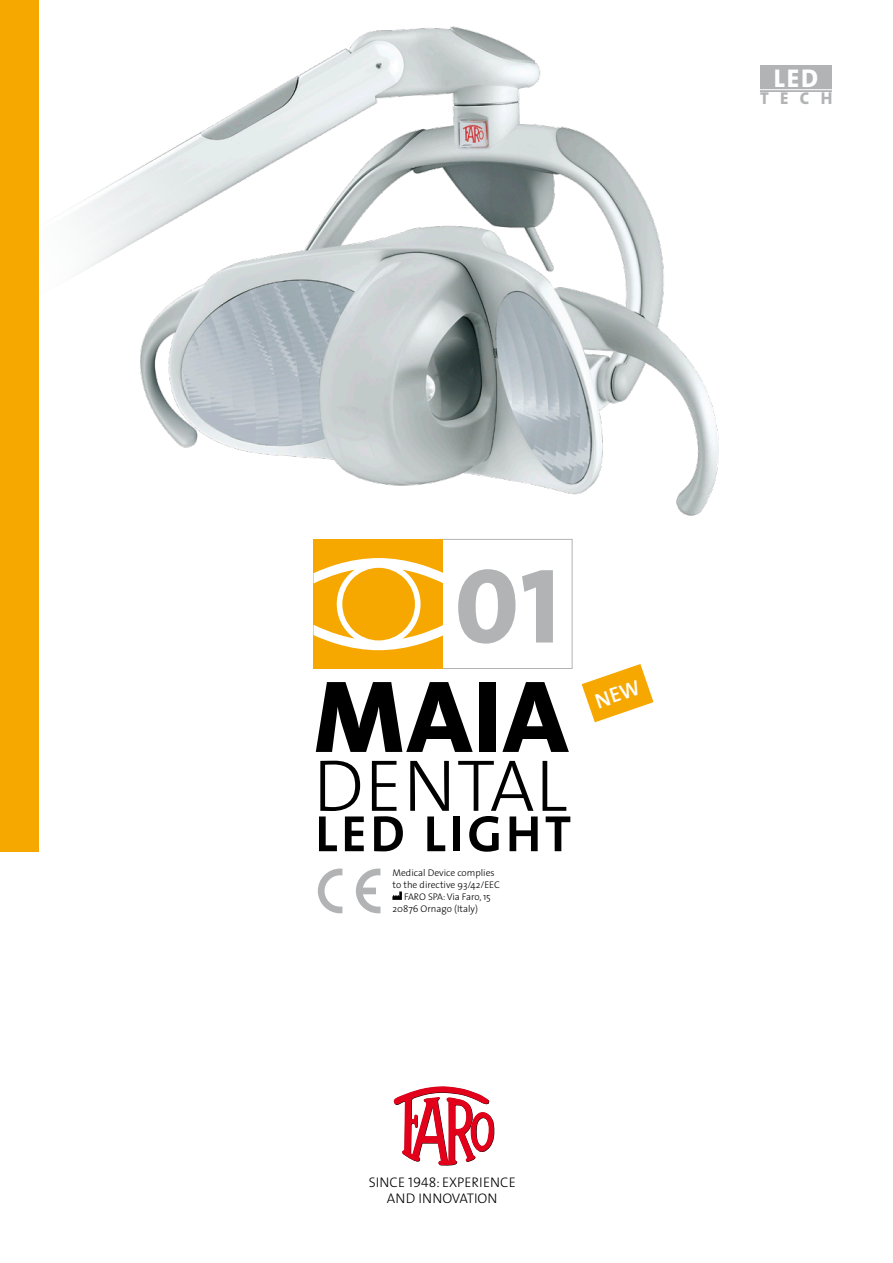
<style>
.page{position:relative;width:893px;height:1263px;background:#fff}
.page>*{position:absolute;margin:0;border:0;box-sizing:border-box;transform-origin:0 0}
.t1{font:107.1px "The Sans Extra Bold Caps";color:#b1b3b4}
.t2{font:103.5px "The Sans Extra Bold Caps";color:#000}
.t3{font:300 73.95px "The Sans";letter-spacing:.01em;color:#000}
.t4{font:700 51.45px "The Sans";letter-spacing:.075em;color:#000}
.t5{font:800 25.8px "The Sans";color:#fff}
.t6{font:800 17.25px "The Sans";color:#b1b3b4}
.t7{font:13.95px/16.2px "The Sans Light Caps";color:#000;text-align:center}
.t8{font:300 9.75px "The Sans";color:#000}
</style>
<div class="page">
<img style="left:38px;top:0;width:681px;height:554px">
<div style="left:0;top:0;width:38px;height:851px;background:#f6a800"></div>
<div style="left:760px;top:65px;width:72px;height:27px;background:#b1b3b4"></div>
<hr style="left:757px;top:89px;width:78px;height:1px;background:#fff">
<div style="left:438px;top:539px;width:134px;height:130px;border:1px solid #b1b3b4"></div>
<div style="left:314px;top:539px;width:129px;height:130px;background:#f6a800"></div>
<svg style="left:314px;top:558px;width:129px;height:92px"></svg>
<svg style="left:394px;top:1086px;width:101px;height:80px"></svg>
<svg style="left:392px;top:891px;width:10px;height:9px"></svg>
<svg style="left:318px;top:868px;width:62px;height:45px"></svg>
<svg style="left:581px;top:663px;width:73px;height:60px"></svg>
<h1 class="t1" style="left:455px;top:516px;width:106px">01</h1>
<h2 class="t2" style="left:314px;top:630px;width:256px">MAIA</h2>
<h3 class="t3" style="left:313px;top:725px;width:255px">DENTAL</h3>
<h3 class="t4" style="left:315px;top:791px;width:257px">LED LIGHT</h3>
<p class="t8" style="left:392px;top:864px;width:104px">Medical Device complies</p>
<p class="t8" style="left:392px;top:876px;width:109px">to the directive 93/42/EEC</p>
<p class="t8" style="left:404px;top:888px;width:88px">FARO SPA: Via Faro, 15</p>
<p class="t8" style="left:392px;top:901px;width:87px">20876 Ornago (Italy)</p>
<h3 class="t7" style="left:369px;top:1173px;width:149px">SINCE 1948: EXPERIENCE<br>AND INNOVATION</h3>
<h3 class="t5" style="left:774px;top:57px;width:46px">LED</h3>
<h3 class="t6" style="left:760px;top:84px;width:74px">TECH</h3>
</div>
